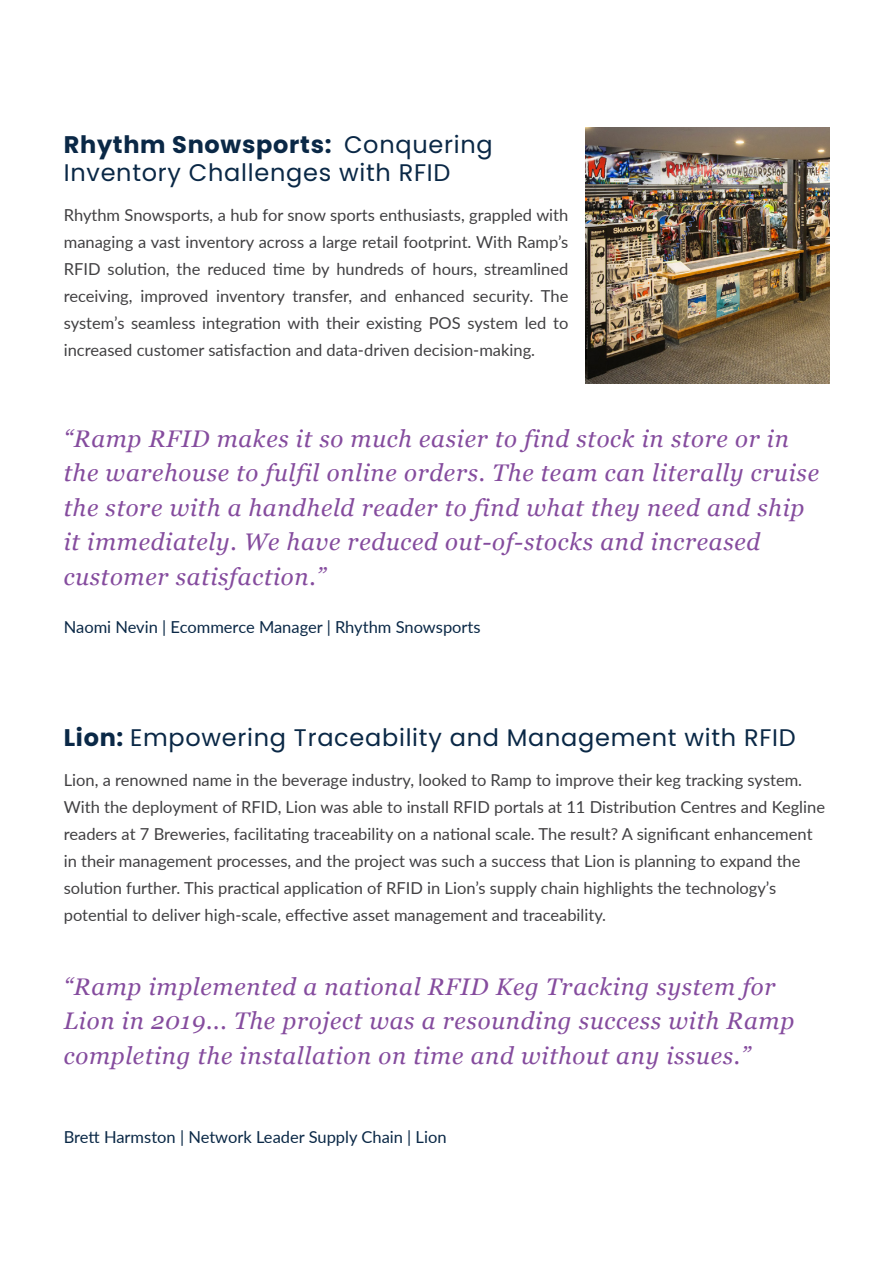
<style>
.page{position:relative;width:893px;height:1263px;background:#fff}
.page>*{position:absolute;margin:0;border:0;box-sizing:border-box;transform-origin:0 0}
.t1{font:italic 24px/34.5px "Georgia";letter-spacing:.03em;color:#854c9e}
.t2{font:24px/28.5px "Poppins";letter-spacing:.03em;color:#0a2846}
.t3{font:16.5px/27px "Lato";color:#414042}
.t4{font:16.5px "Lato";color:#0a2846}
.s1{font-weight:700}
</style>
<div class="page">
<img style="left:585px;top:128px;width:244px;height:255px">
<h1 class="t2" style="left:64px;top:130px;width:430px"><span class="s1">Rhythm Snowsports:</span> Conquering<br>Inventory Challenges with RFID</h1>
<p class="t3" style="left:64px;top:201px;width:506px;text-align:justify">Rhythm Snowsports, a hub for snow sports enthusiasts, grappled with managing a vast inventory across a large retail footprint. With Ramp’s RFID solution, the reduced time by hundreds of hours, streamlined receiving, improved inventory transfer, and enhanced security. The system’s seamless integration with their existing POS system led to increased customer satisfaction and data-driven decision-making.</p>
<p class="t1" style="left:64px;top:422px;width:757px">“Ramp RFID makes it so much easier to find stock in store or in the warehouse to fulfil online orders. The team can literally cruise the store with a handheld reader to find what they need and ship it immediately. We have reduced out-of-stocks and increased customer satisfaction.”</p>
<p class="t4" style="left:64px;top:615px;width:418px">Naomi Nevin | Ecommerce Manager | Rhythm Snowsports</p>
<h1 class="t2" style="left:64px;top:723px;width:734px"><span class="s1">Lion:</span> Empowering Traceability and Management with RFID</h1>
<p class="t3" style="left:64px;top:765px;width:763px">Lion, a renowned name in the beverage industry, looked to Ramp to improve their keg tracking system.<br>With the deployment of RFID, Lion was able to install RFID portals at 11 Distribution Centres and Kegline readers at 7 Breweries, facilitating traceability on a national scale. The result? A significant enhancement in their management processes, and the project was such a success that Lion is planning to expand the solution further. This practical application of RFID in Lion’s supply chain highlights the technology’s potential to deliver high-scale, effective asset management and traceability.</p>
<h1 class="t1" style="left:64px;top:969px;width:732px">“Ramp implemented a national RFID Keg Tracking system for<br>Lion in 2019... The project was a resounding success with Ramp completing the installation on time and without any issues.”</h1>
<p class="t4" style="left:64px;top:1125px;width:384px">Brett Harmston | Network Leader Supply Chain | Lion</p>
</div>
